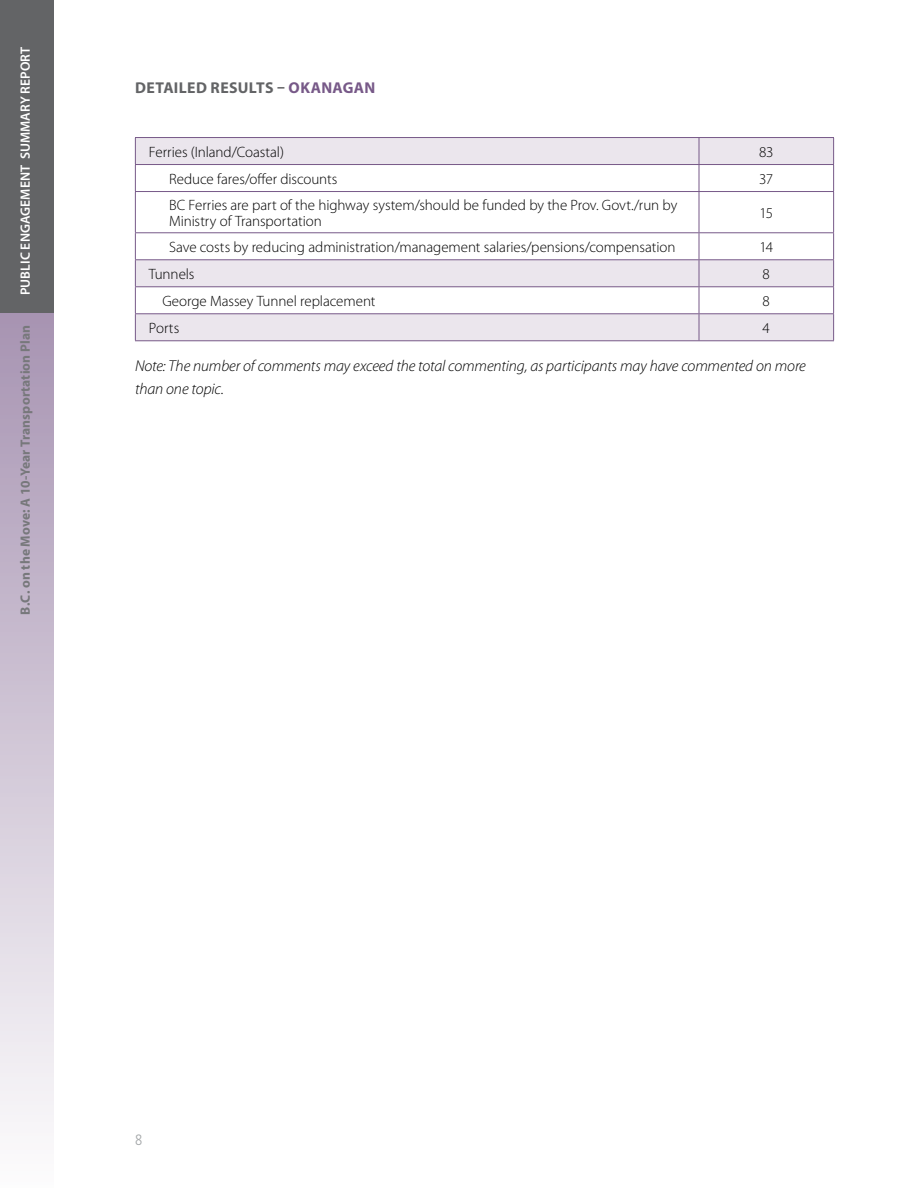
<style>
.page{position:relative;width:918px;height:1188px;background:#fff}
.page>*{position:absolute;margin:0;border:0;box-sizing:border-box;transform-origin:0 0}
.t1{font:italic 300 15.75px/22.5px "Myriad Pro";letter-spacing:-.01em;color:#000}
.t2{font:700 15.75px "Myriad Pro";letter-spacing:.025em;color:#636466}
.t3{font:300 15px/16.5px "Myriad Pro";letter-spacing:-.005em;color:#000}
.t4{font:300 condensed 15px "Frutiger";color:#a4a7a9}
.t5{font:700 13.5px "Myriad Pro";letter-spacing:.01em;color:#77787b}
.t6{font:600 13.5px "Myriad Pro";letter-spacing:.01em;color:#fff}
.s1{color:#775988}
</style>
<div class="page">
<div style="left:0;top:310px;width:54px;height:878px;background:linear-gradient(to bottom,#a793b2,#fdfcfd)"></div>
<div style="left:0;top:0;width:54px;height:313px;background:#636466"></div>
<svg style="left:136px;top:138px;width:697px;height:202px"></svg>
<hr style="left:135px;top:137px;width:564px;height:1px;background:#775988">
<hr style="left:699px;top:137px;width:135px;height:1px;background:#775988">
<hr style="left:135px;top:164px;width:564px;height:1px;background:#775988">
<svg style="left:135px;top:138px;width:1px;height:53px"></svg>
<hr style="left:699px;top:164px;width:135px;height:1px;background:#775988">
<svg style="left:699px;top:138px;width:1px;height:53px"></svg>
<svg style="left:833px;top:138px;width:1px;height:53px"></svg>
<hr style="left:135px;top:191px;width:564px;height:1px;background:#775988">
<hr style="left:135px;top:192px;width:1px;height:40px;background:#775988">
<hr style="left:699px;top:191px;width:135px;height:1px;background:#775988">
<hr style="left:699px;top:192px;width:1px;height:40px;background:#775988">
<hr style="left:833px;top:192px;width:1px;height:40px;background:#775988">
<hr style="left:135px;top:232px;width:564px;height:1px;background:#775988">
<hr style="left:699px;top:232px;width:135px;height:1px;background:#775988">
<hr style="left:135px;top:259px;width:564px;height:1px;background:#775988">
<hr style="left:699px;top:259px;width:135px;height:1px;background:#775988">
<hr style="left:135px;top:286px;width:564px;height:1px;background:#775988">
<hr style="left:699px;top:286px;width:135px;height:1px;background:#775988">
<hr style="left:135px;top:313px;width:564px;height:1px;background:#775988">
<svg style="left:135px;top:233px;width:1px;height:107px"></svg>
<hr style="left:699px;top:313px;width:135px;height:1px;background:#775988">
<svg style="left:699px;top:233px;width:1px;height:107px"></svg>
<svg style="left:833px;top:233px;width:1px;height:107px"></svg>
<hr style="left:135px;top:340px;width:564px;height:1px;background:#775988">
<hr style="left:699px;top:340px;width:135px;height:1px;background:#775988">
<p class="t6" style="left:17px;top:295px;width:250px;rotate:-90deg">PUBLIC ENGAGEMENT SUMMARY REPORT</p>
<p class="t5" style="left:17px;top:615px;width:291px;rotate:-90deg">B.C. on the Move: A 10-Year Transportation Plan</p>
<p class="t2" style="left:135px;top:77px;width:242px">DETAILED RESULTS – <span class="s1">OKANAGAN</span></p>
<p class="t3" style="left:149px;top:144px;width:137px">Ferries (Inland/Coastal)</p>
<p class="t3" style="left:759px;top:144px;width:16px">83</p>
<p class="t3" style="left:169px;top:171px;width:170px">Reduce fares/offer discounts</p>
<p class="t3" style="left:759px;top:171px;width:15px">37</p>
<p class="t3" style="left:169px;top:197px;width:510px">BC Ferries are part of the highway system/should be funded by the Prov. Govt./run by<br>Ministry of Transportation</p>
<p class="t3" style="left:760px;top:205px;width:15px">15</p>
<p class="t3" style="left:169px;top:239px;width:508px">Save costs by reducing administration/management salaries/pensions/compensation</p>
<p class="t3" style="left:759px;top:239px;width:15px">14</p>
<p class="t3" style="left:149px;top:266px;width:47px">Tunnels</p>
<p class="t3" style="left:763px;top:266px;width:9px">8</p>
<p class="t3" style="left:162px;top:293px;width:215px">George Massey Tunnel replacement</p>
<p class="t3" style="left:763px;top:293px;width:9px">8</p>
<p class="t3" style="left:149px;top:320px;width:32px">Ports</p>
<p class="t3" style="left:763px;top:320px;width:9px">4</p>
<p class="t1" style="left:135px;top:355px;width:672px">Note: The number of comments may exceed the total commenting, as participants may have commented on more than one topic.</p>
<p class="t4" style="left:135px;top:1132px;width:9px">8</p>
</div>
